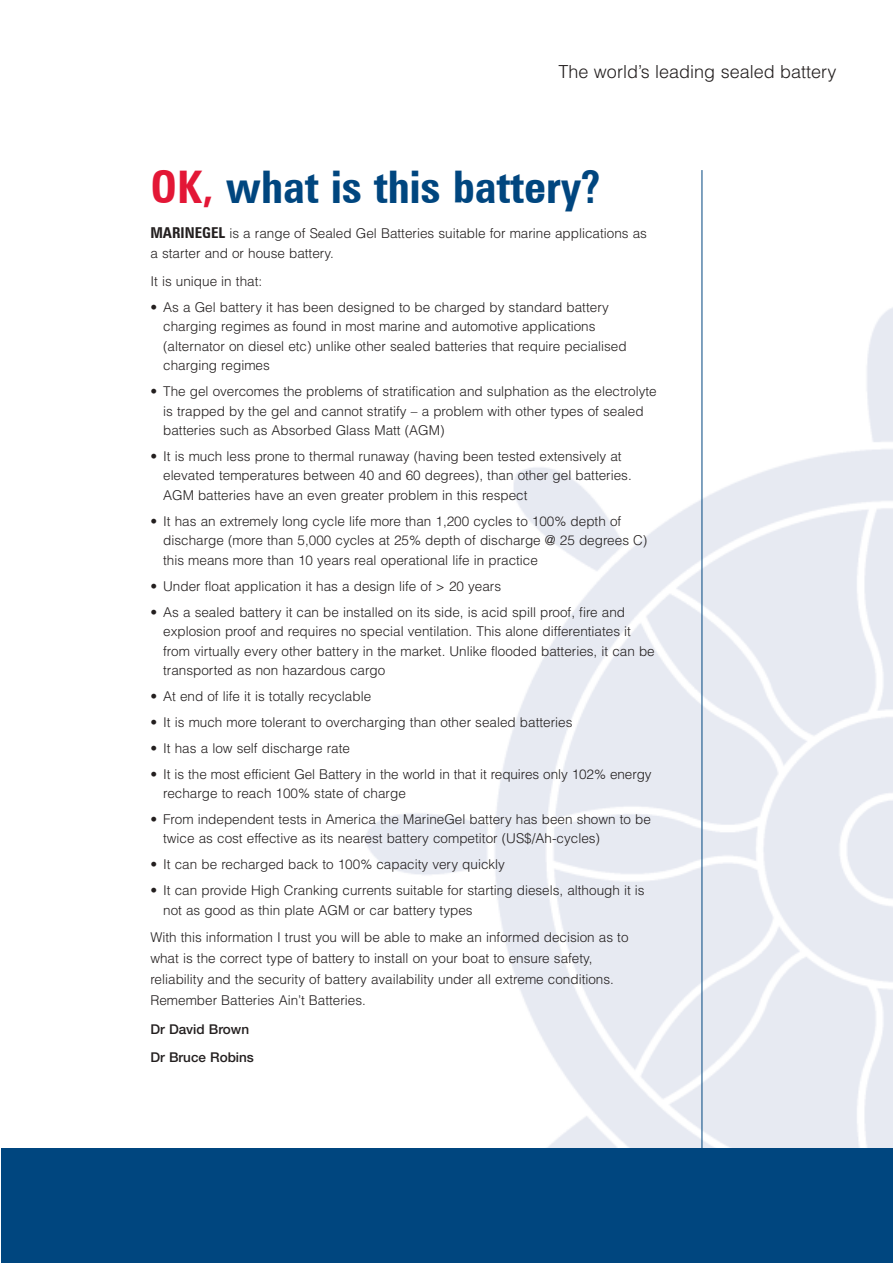
<style>
.page{position:relative;width:893px;height:1263px;background:#fff}
.page>*{position:absolute;margin:0;border:0;box-sizing:border-box;transform-origin:0 0}
.t1{font:700 condensed 45px "Zurich BT";color:#00467f}
.t2{font:300 18px "Helvetica";color:#231f1f}
.t3{font:300 13.5px/19.5px "Helvetica";color:#231f1f}
.t4{font:500 13.5px/28.5px "Helvetica Neue";color:#231f1f}
.s1{color:#e31736}
.s2{font-family:"Zurich BT";font-weight:700;font-stretch:condensed;font-size:15px}
</style>
<div class="page">
<img style="left:365px;top:298px;width:527px;height:850px">
<hr style="left:701px;top:170px;width:1px;height:982px;background:#00467f">
<div style="left:2px;top:1148px;width:890px;height:115px;background:#00467f"></div>
<h2 class="t2" style="left:558px;top:65px;width:280px">The world’s leading sealed battery</h2>
<h1 class="t1" style="left:150px;top:160px;width:451px"><span class="s1">OK,</span> what is this battery?</h1>
<p class="t3" style="left:150px;top:225px;width:498px"><span class="s2">MARINEGEL</span> is a range of Sealed Gel Batteries suitable for marine applications as a starter and or house battery.</p>
<p class="t3" style="left:150px;top:273px;width:113px">It is unique in that:</p>
<p class="t3" style="left:163px;top:298px;width:465px;text-indent:-13px">• As a Gel battery it has been designed to be charged by standard battery charging regimes as found in most marine and automotive applications (alternator on diesel etc) unlike other sealed batteries that require pecialised charging regimes</p>
<p class="t3" style="left:163px;top:383px;width:495px;text-indent:-13px">• The gel overcomes the problems of stratification and sulphation as the electrolyte is trapped by the gel and cannot stratify – a problem with other types of sealed batteries such as Absorbed Glass Matt (AGM)</p>
<p class="t3" style="left:163px;top:448px;width:470px;text-indent:-13px">• It is much less prone to thermal runaway (having been tested extensively at elevated temperatures between 40 and 60 degrees), than other gel batteries.<br>AGM batteries have an even greater problem in this respect</p>
<p class="t3" style="left:163px;top:513px;width:486px;text-indent:-13px">• It has an extremely long cycle life more than 1,200 cycles to 100% depth of discharge (more than 5,000 cycles at 25% depth of discharge @ 25 degrees C) this means more than 10 years real operational life in practice</p>
<p class="t3" style="left:150px;top:577px;width:352px">• Under float application it has a design life of &gt; 20 years</p>
<p class="t3" style="left:163px;top:603px;width:493px;text-indent:-13px">• As a sealed battery it can be installed on its side, is acid spill proof, fire and explosion proof and requires no special ventilation. This alone differentiates it from virtually every other battery in the market. Unlike flooded batteries, it can be transported as non hazardous cargo</p>
<p class="t3" style="left:150px;top:688px;width:222px">• At end of life it is totally recyclable</p>
<p class="t3" style="left:150px;top:714px;width:423px">• It is much more tolerant to overcharging than other sealed batteries</p>
<p class="t3" style="left:150px;top:739px;width:201px">• It has a low self discharge rate</p>
<p class="t3" style="left:163px;top:765px;width:490px;text-indent:-13px">• It is the most efficient Gel Battery in the world in that it requires only 102% energy recharge to reach 100% state of charge</p>
<p class="t3" style="left:163px;top:811px;width:489px;text-indent:-13px">• From independent tests in America the MarineGel battery has been shown to be twice as cost effective as its nearest battery competitor (US$/Ah-cycles)</p>
<p class="t3" style="left:150px;top:856px;width:356px">• It can be recharged back to 100% capacity very quickly</p>
<p class="t3" style="left:163px;top:882px;width:483px;text-indent:-13px">• It can provide High Cranking currents suitable for starting diesels, although it is not as good as thin plate AGM or car battery types</p>
<p class="t3" style="left:150px;top:928px;width:479px;line-height:21px">With this information I trust you will be able to make an informed decision as to what is the correct type of battery to install on your boat to ensure safety, reliability and the security of battery availability under all extreme conditions.<br>Remember Batteries Ain’t Batteries.</p>
<p class="t4" style="left:150px;top:1016px;width:105px">Dr David Brown<br>Dr Bruce Robins</p>
</div>
